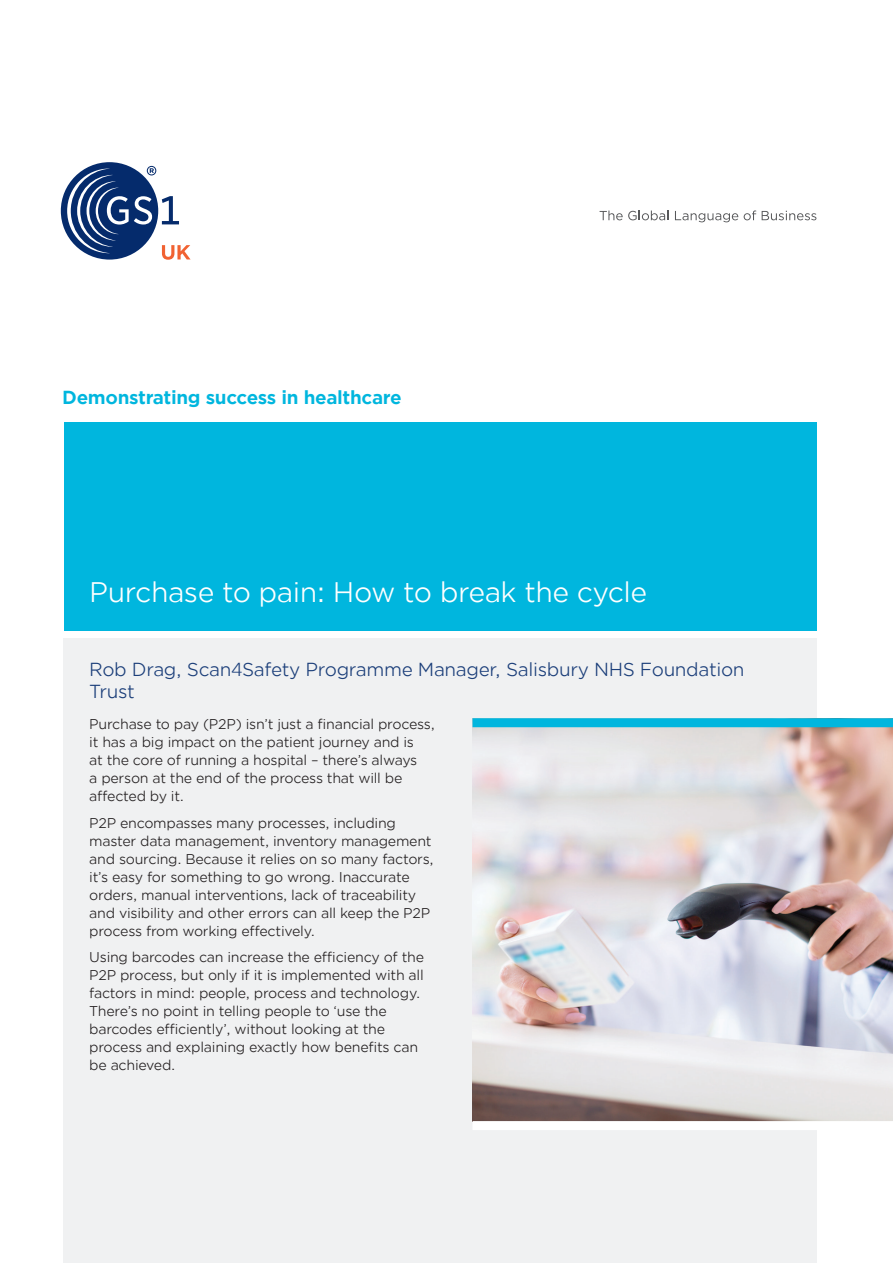
<style>
.page{position:relative;width:893px;height:1263px;background:#fff}
.page>*{position:absolute;margin:0;border:0;box-sizing:border-box;transform-origin:0 0}
.t1{font:27px "Gotham Office";letter-spacing:-.02em;color:#fff}
.t2{font:18px/22.5px "Gotham Office";letter-spacing:-.02em;color:#1c3f7a}
.t3{font:700 18px "Gotham Office";letter-spacing:-.02em;color:#00b6de}
.t4{font:13.5px/18px "Gotham Office";letter-spacing:-.02em;color:#231f20}
</style>
<div class="page">
<div style="left:64px;top:422px;width:752px;height:209px;background:#00b6de"></div>
<div style="left:61px;top:162px;width:97px;height:98px;background:#052b6c;border-radius:50%"></div>
<svg style="left:162px;top:196px;width:17px;height:28px"></svg>
<svg style="left:67px;top:166px;width:89px;height:87px"></svg>
<svg style="left:162px;top:245px;width:29px;height:15px"></svg>
<svg style="left:600px;top:211px;width:68px;height:9px"></svg>
<svg style="left:675px;top:211px;width:63px;height:11px"></svg>
<svg style="left:744px;top:210px;width:12px;height:10px"></svg>
<svg style="left:762px;top:211px;width:54px;height:9px"></svg>
<div style="left:64px;top:639px;width:753px;height:624px;background:#f0f1f2"></div>
<img style="left:472px;top:727px;width:421px;height:394px">
<div style="left:472px;top:718px;width:421px;height:9px;background:#00b6de"></div>
<div style="left:472px;top:1121px;width:421px;height:9px;background:#fff"></div>
<h2 class="t3" style="left:62px;top:385px;width:341px">Demonstrating success in healthcare</h2>
<h1 class="t1" style="left:89px;top:575px;width:559px">Purchase to pain: How to break the cycle</h1>
<h2 class="t2" style="left:89px;top:658px;width:657px">Rob Drag, Scan4Safety Programme Manager, Salisbury NHS Foundation<br>Trust</h2>
<p class="t4" style="left:89px;top:715px;width:347px">Purchase to pay (P2P) isn’t just a financial process, it has a big impact on the patient journey and is<br>at the core of running a hospital – there’s always<br>a person at the end of the process that will be affected by it.</p>
<p class="t4" style="left:89px;top:813px;width:346px">P2P encompasses many processes, including master data management, inventory management and sourcing. Because it relies on so many factors, it’s easy for something to go wrong. Inaccurate orders, manual interventions, lack of traceability and visibility and other errors can all keep the P2P process from working effectively.</p>
<p class="t4" style="left:89px;top:948px;width:336px">Using barcodes can increase the efficiency of the P2P process, but only if it is implemented with all factors in mind: people, process and technology.<br>There’s no point in telling people to ‘use the barcodes efficiently’, without looking at the process and explaining exactly how benefits can be achieved.</p>
</div>
